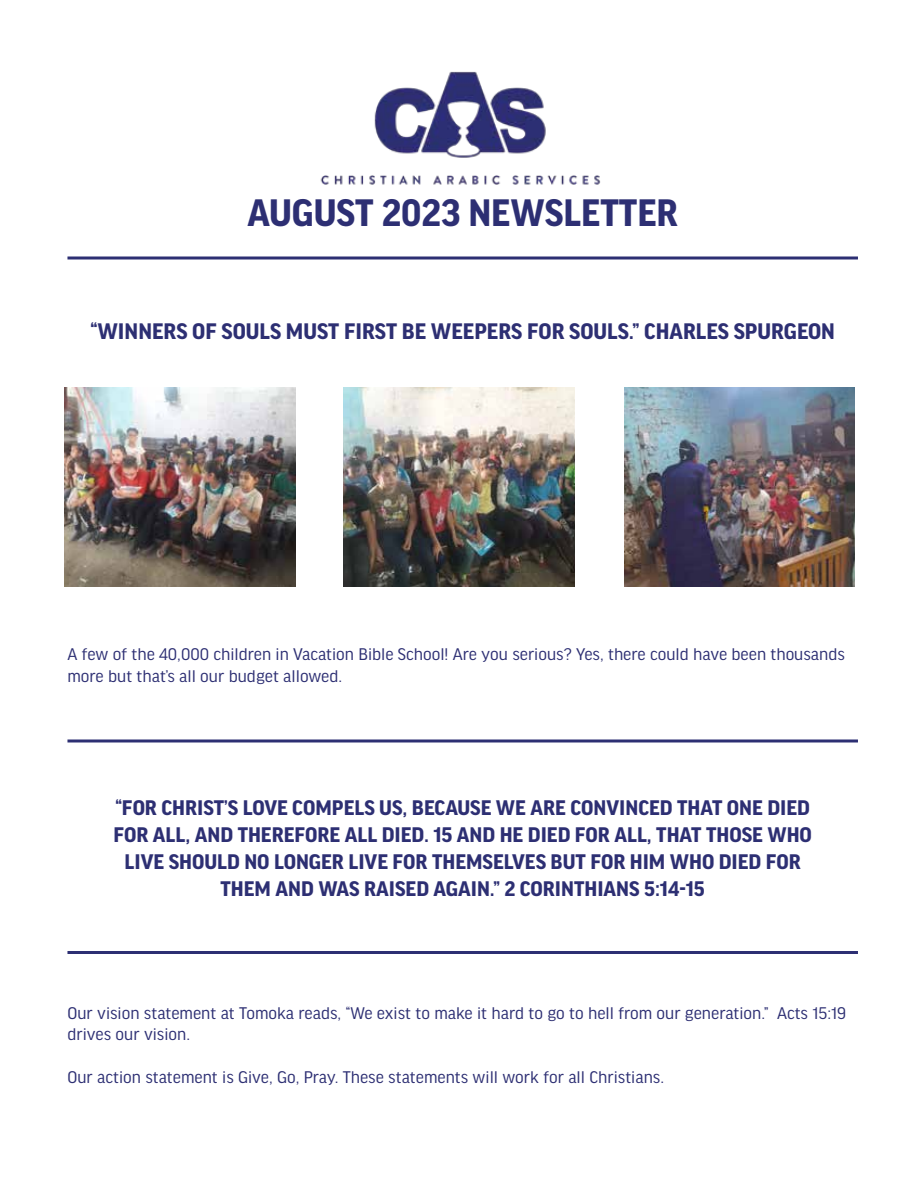
<style>
.page{position:relative;width:918px;height:1188px;background:#fff}
.page>*{position:absolute;margin:0;border:0;box-sizing:border-box;transform-origin:0 0}
.t1{font:700 40.8px "Good Headline Pro";color:#2d2f73}
.t2{font:700 24px "Good Headline Pro";color:#2d2f73}
.t3{font:700 22.5px/27px "Good Headline Pro";color:#2d2f73;text-align:center}
.t4{font:18px/21.6px "Good Headline Pro";color:#2d2f73}
</style>
<div class="page">
<img style="left:320px;top:71px;width:281px;height:114px">
<svg style="left:67px;top:256px;width:791px;height:4px;fill:#9293b6"></svg>
<img style="left:64px;top:387px;width:231px;height:199px">
<img style="left:343px;top:387px;width:231px;height:199px">
<img style="left:624px;top:387px;width:231px;height:199px">
<hr style="left:67px;top:951px;width:791px;height:3px;background:#2d2f73">
<hr style="left:67px;top:739px;width:791px;height:3px;background:#2d2f73">
<h1 class="t1" style="left:248px;top:194px;width:432px">AUGUST 2023 NEWSLETTER</h1>
<h2 class="t2" style="left:90px;top:319px;width:746px">“WINNERS OF SOULS MUST FIRST BE WEEPERS FOR SOULS.” CHARLES SPURGEON</h2>
<p class="t4" style="left:67px;top:644px;width:779px">A few of the 40,000 children in Vacation Bible School! Are you serious? Yes, there could have been thousands more but that’s all our budget allowed.</p>
<p class="t3" style="left:113px;top:795px;width:700px">“FOR CHRIST’S LOVE COMPELS US, BECAUSE WE ARE CONVINCED THAT ONE DIED FOR ALL, AND THEREFORE ALL DIED. 15 AND HE DIED FOR ALL, THAT THOSE WHO LIVE SHOULD NO LONGER LIVE FOR THEMSELVES BUT FOR HIM WHO DIED FOR THEM AND WAS RAISED AGAIN.” 2 CORINTHIANS 5:14-15</p>
<p class="t4" style="left:67px;top:1002px;width:780px">Our vision statement at Tomoka reads, “We exist to make it hard to go to hell from our generation.” Acts 15:19 drives our vision.</p>
<p class="t4" style="left:67px;top:1067px;width:598px">Our action statement is Give, Go, Pray. These statements will work for all Christians.</p>
</div>
